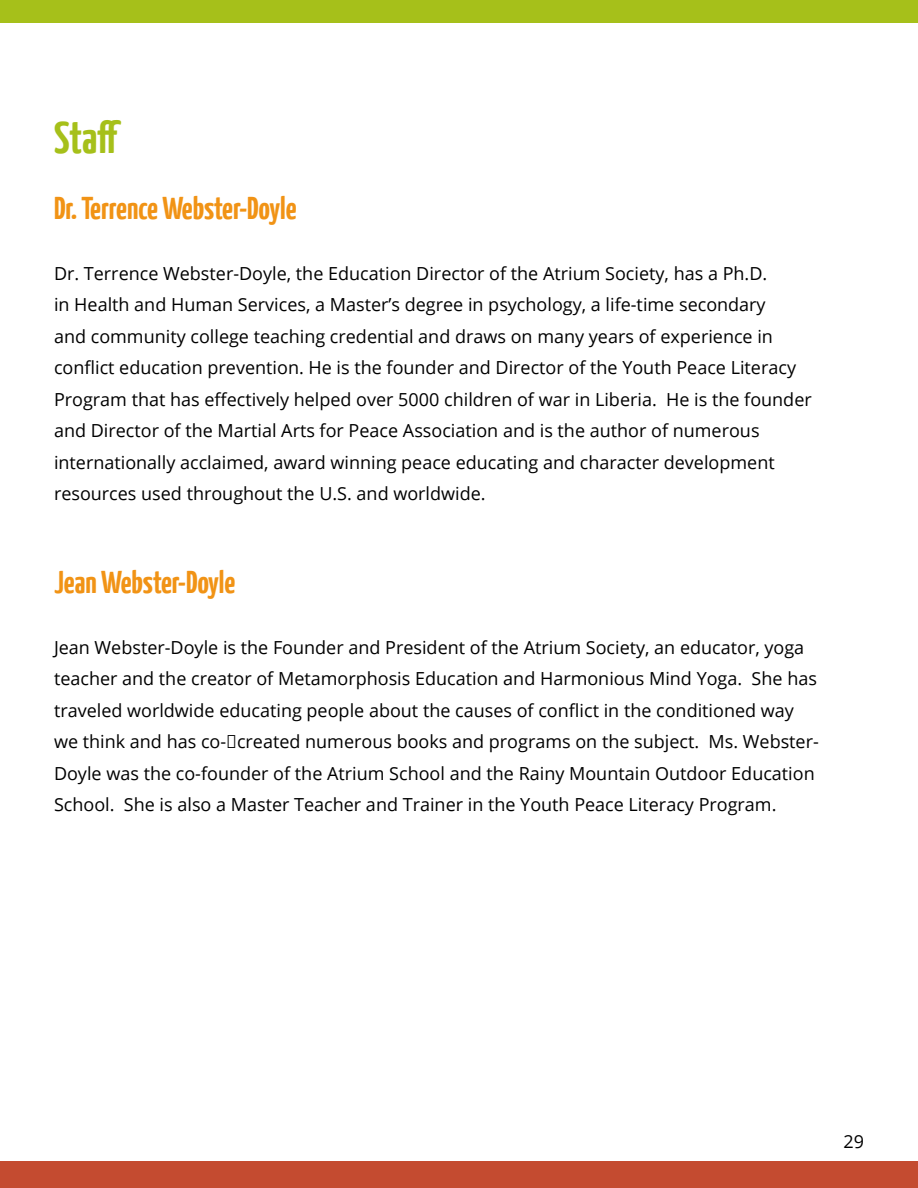
<style>
.page{position:relative;width:918px;height:1188px;background:#fff}
.page>*{position:absolute;margin:0;border:0;box-sizing:border-box;transform-origin:0 0}
.t1{font:700 45px "Yanone Kaffeesatz";color:#a6c01a}
.t2{font:700 31.5px "Yanone Kaffeesatz";color:#f19315}
.t3{font:18px/31.5px "Open Sans";color:#000}
</style>
<div class="page">
<div style="left:0;top:0;width:918px;height:22px;background:#a6c01a"></div>
<div style="left:0;top:1161px;width:918px;height:27px;background:#c44b30"></div>
<h1 class="t1" style="left:54px;top:110px;width:69px">Staff</h1>
<h2 class="t2" style="left:54px;top:189px;width:244px">Dr. Terrence Webster-Doyle</h2>
<p class="t3" style="left:54px;top:257px;width:759px">Dr. Terrence Webster-Doyle, the Education Director of the Atrium Society, has a Ph.D.<br>in Health and Human Services, a Master’s degree in psychology, a life-time secondary<br>and community college teaching credential and draws on many years of experience in conflict education prevention. He is the founder and Director of the Youth Peace Literacy Program that has effectively helped over 5000 children of war in Liberia. He is the founder and Director of the Martial Arts for Peace Association and is the author of numerous internationally acclaimed, award winning peace educating and character development resources used throughout the U.S. and worldwide.</p>
<h2 class="t2" style="left:54px;top:563px;width:183px">Jean Webster-Doyle</h2>
<p class="t3" style="left:54px;top:631px;width:766px">Jean Webster-Doyle is the Founder and President of the Atrium Society, an educator, yoga teacher and the creator of Metamorphosis Education and Harmonious Mind Yoga. She has traveled worldwide educating people about the causes of conflict in the conditioned way we think and has co-‐created numerous books and programs on the subject. Ms. Webster-Doyle was the co-founder of the Atrium School and the Rainy Mountain Outdoor Education School. She is also a Master Teacher and Trainer in the Youth Peace Literacy Program.</p>
<p class="t3" style="left:843px;top:1125px;width:22px">29</p>
</div>
